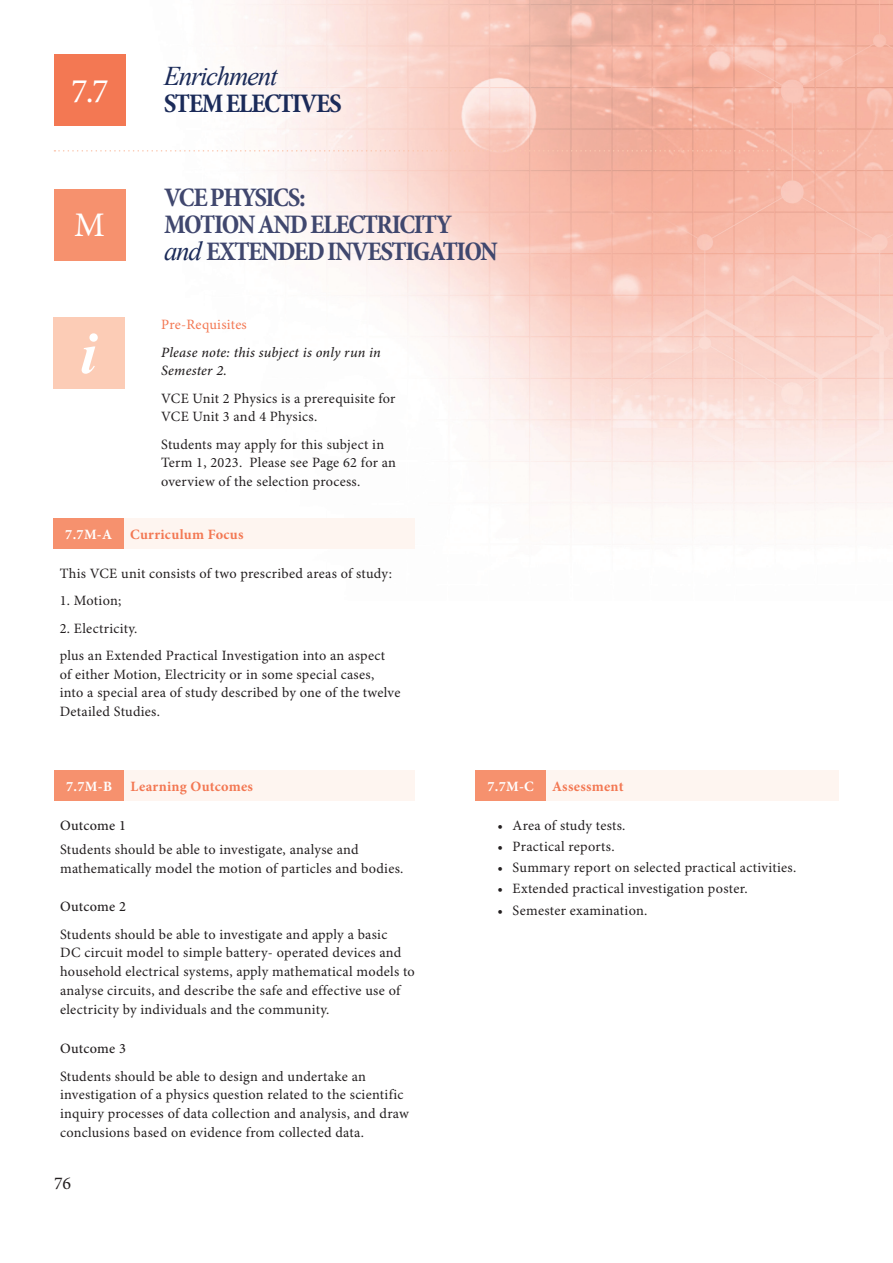
<style>
.page{position:relative;width:893px;height:1263px;background:#fff}
.page>*{position:absolute;margin:0;border:0;box-sizing:border-box;transform-origin:0 0}
.t1{font:italic 700 58.5px "Times New Roman";color:#fff}
.t2{font:34.5px "Minion Pro";color:#fff}
.t3{font:700 condensed 27px/27px "Minion Pro";letter-spacing:-.05em;color:#40476e}
.t4{font:700 condensed 27px "Minion Pro";letter-spacing:-.05em;color:#1b2b59}
.t5{font:italic 27px "Times New Roman";letter-spacing:-.05em;color:#1b2b59}
.t6{font:18px "Minion Pro";color:#231f20}
.t7{font:14.25px/18.8px "Minion Pro";letter-spacing:.02em;color:#231f20}
.t8{font:italic 500 14.25px/18.8px "Minion Pro";letter-spacing:.015em;color:#231f20}
.t9{font:700 14.25px "Minion Pro";letter-spacing:.02em;color:#f37853}
.t10{font:500 14.25px "Minion Pro";letter-spacing:.015em;color:#231f20}
.t11{font:700 14.25px "Minion Pro";color:#fff}
.t12{font:14.25px "Minion Pro";letter-spacing:.015em;color:#f37853}
.s1{font-family:"Times New Roman";font-weight:400;font-style:italic;font-stretch:normal;color:#1b2b59}
</style>
<div class="page">
<img style="left:53px;top:0;width:840px;height:522px">
<div style="left:54px;top:55px;width:71px;height:71px;background:#f37853"></div>
<div style="left:54px;top:189px;width:71px;height:71px;background:#f6916e"></div>
<div style="left:53px;top:519px;width:71px;height:30px;background:#f6916e"></div>
<div style="left:124px;top:519px;width:291px;height:30px;background:#fef5f0"></div>
<svg style="left:54px;top:150px;width:791px;height:2px"></svg>
<div style="left:54px;top:770px;width:71px;height:31px;background:#f6916e"></div>
<div style="left:125px;top:770px;width:290px;height:31px;background:#fef5f0"></div>
<div style="left:54px;top:318px;width:71px;height:71px;background:#fcccb6"></div>
<div style="left:475px;top:770px;width:71px;height:31px;background:#f6916e"></div>
<div style="left:546px;top:770px;width:292px;height:31px;background:#fef5f0"></div>
<h2 class="t2" style="left:71px;top:71px;width:39px">7.7</h2>
<h2 class="t2" style="left:74px;top:205px;width:32px">M</h2>
<h1 class="t1" style="left:80px;top:313px;width:18px">i</h1>
<h3 class="t5" style="left:164px;top:57px;width:115px">Enrichment</h3>
<h3 class="t4" style="left:164px;top:85px;width:179px">STEM ELECTIVES</h3>
<h3 class="t3" style="left:164px;top:184px;width:335px">VCE PHYSICS:<br>MOTION AND ELECTRICITY<br><span class="s1">and</span> EXTENDED INVESTIGATION</h3>
<p class="t12" style="left:161px;top:316px;width:87px">Pre-Requisites</p>
<p class="t8" style="left:161px;top:343px;width:221px">Please note: this subject is only run in<br>Semester 2.</p>
<p class="t7" style="left:161px;top:389px;width:236px">VCE Unit 2 Physics is a prerequisite for<br>VCE Unit 3 and 4 Physics.</p>
<p class="t7" style="left:161px;top:435px;width:236px">Students may apply for this subject in<br>Term 1, 2023. Please see Page 62 for an overview of the selection process.</p>
<p class="t11" style="left:65px;top:524px;width:48px">7.7M-A</p>
<p class="t9" style="left:130px;top:524px;width:115px">Curriculum Focus</p>
<p class="t7" style="left:60px;top:565px;width:334px">This VCE unit consists of two prescribed areas of study:</p>
<p class="t7" style="left:60px;top:592px;width:63px">1. Motion;</p>
<p class="t7" style="left:60px;top:615px;width:327px;line-height:27.3px">2. Electricity.<br>plus an Extended Practical Investigation into an aspect</p>
<p class="t7" style="left:60px;top:665px;width:342px">of either Motion, Electricity or in some special cases, into a special area of study described by one of the twelve<br>Detailed Studies.</p>
<p class="t11" style="left:66px;top:776px;width:47px">7.7M-B</p>
<p class="t9" style="left:131px;top:776px;width:124px">Learning Outcomes</p>
<p class="t10" style="left:60px;top:815px;width:67px">Outcome 1</p>
<p class="t7" style="left:60px;top:840px;width:345px">Students should be able to investigate, analyse and mathematically model the motion of particles and bodies.</p>
<p class="t10" style="left:60px;top:897px;width:67px">Outcome 2</p>
<p class="t7" style="left:60px;top:925px;width:356px">Students should be able to investigate and apply a basic<br>DC circuit model to simple battery- operated devices and household electrical systems, apply mathematical models to analyse circuits, and describe the safe and effective use of electricity by individuals and the community.</p>
<p class="t10" style="left:60px;top:1039px;width:67px">Outcome 3</p>
<p class="t7" style="left:60px;top:1067px;width:350px">Students should be able to design and undertake an investigation of a physics question related to the scientific inquiry processes of data collection and analysis, and draw conclusions based on evidence from collected data.</p>
<p class="t6" style="left:54px;top:1172px;width:19px">76</p>
<p class="t11" style="left:487px;top:776px;width:48px">7.7M-C</p>
<p class="t9" style="left:552px;top:776px;width:73px">Assessment</p>
<p class="t7" style="left:498px;top:816px;width:129px">• Area of study tests.</p>
<p class="t7" style="left:498px;top:837px;width:118px">• Practical reports.</p>
<p class="t7" style="left:498px;top:859px;width:300px">• Summary report on selected practical activities.</p>
<p class="t7" style="left:498px;top:880px;width:251px">• Extended practical investigation poster.</p>
<p class="t7" style="left:498px;top:901px;width:151px">• Semester examination.</p>
</div>
